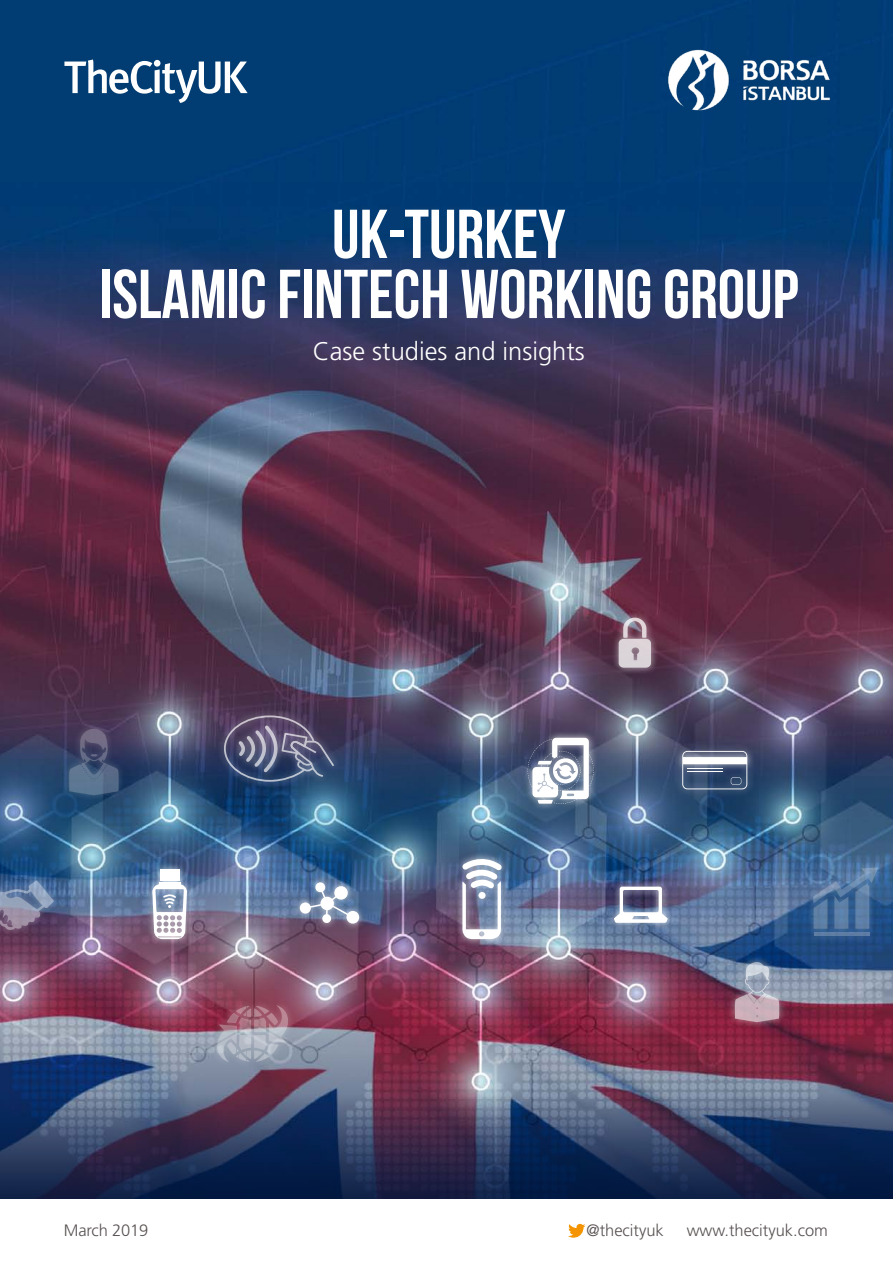
<style>
.page{position:relative;width:893px;height:1263px;background:#fff}
.page>*{position:absolute;margin:0;border:0;box-sizing:border-box;transform-origin:0 0}
.t1{font:69px/60px "Bebas Neue";color:#fff;text-align:center}
.t2{font:300 25.5px "Frutiger LT Std";color:#fff}
.t3{font:300 16.5px "Frutiger LT Std";color:#585251}
</style>
<div class="page">
<img style="left:0;top:0;width:893px;height:1089px">
<svg style="left:64px;top:60px;width:184px;height:43px"></svg>
<svg style="left:0;top:1089px;width:893px;height:110px;background:#2f395d"></svg>
<svg style="left:568px;top:1223px;width:17px;height:15px"></svg>
<img style="left:657px;top:42px;width:183px;height:79px">
<div style="left:216px;top:708px;width:124px;height:81px;background:#fff;opacity:.75"></div>
<svg style="left:223px;top:714px;width:113px;height:69px;background:#575878"></svg>
<div style="left:606px;top:879px;width:68px;height:51px;background:#fff;opacity:.75"></div>
<svg style="left:614px;top:887px;width:54px;height:36px"></svg>
<svg style="left:0;top:870px;width:61px;height:68px;background:#61698d"></svg>
<div style="left:611px;top:610px;width:47px;height:65px;background:#fff;opacity:.75"></div>
<svg style="left:619px;top:618px;width:32px;height:50px;background:#bbaab4"></svg>
<div style="left:145px;top:862px;width:49px;height:85px;background:#fff;opacity:.75"></div>
<div style="left:159px;top:882px;width:21px;height:5px;background:#fff"></div>
<div style="left:160px;top:870px;width:19px;height:11px;background:#fff"></div>
<svg style="left:152px;top:884px;width:35px;height:55px"></svg>
<div style="left:521px;top:730px;width:80px;height:81px;background:#fff;opacity:.75"></div>
<svg style="left:528px;top:738px;width:66px;height:66px"></svg>
<div style="left:674px;top:743px;width:81px;height:54px;background:#fff;opacity:.75"></div>
<svg style="left:682px;top:751px;width:65px;height:38px"></svg>
<hr style="left:687px;top:768px;width:36px;height:1px;background:#fff">
<hr style="left:687px;top:771px;width:36px;height:1px;background:#fff">
<div style="left:455px;top:851px;width:54px;height:96px;background:#fff;opacity:.75"></div>
<svg style="left:459px;top:856px;width:48px;height:83px"></svg>
<div style="left:478px;top:892px;width:8px;height:7px;background:#fff;border-radius:50%"></div>
<div style="left:805px;top:860px;width:80px;height:82px;background:#fff;opacity:.75"></div>
<svg style="left:813px;top:867px;width:65px;height:62px;background:#4f749f"></svg>
<hr style="left:814px;top:932px;width:55px;height:3px;background:#fff">
<div style="left:292px;top:875px;width:74px;height:55px;background:#fff;opacity:.75"></div>
<div style="left:315px;top:882px;width:10px;height:10px;background:#fff;border-radius:50%"></div>
<div style="left:300px;top:902px;width:11px;height:11px;background:#fff;border-radius:50%"></div>
<svg style="left:303px;top:887px;width:52px;height:33px"></svg>
<div style="left:322px;top:914px;width:9px;height:9px;background:#fff;border-radius:50%"></div>
<div style="left:346px;top:911px;width:13px;height:12px;background:#fff;border-radius:50%"></div>
<div style="left:209px;top:997px;width:86px;height:70px;background:#fff;opacity:.75"></div>
<svg style="left:216px;top:1005px;width:73px;height:57px;background:#a48d9c"></svg>
<div style="left:727px;top:954px;width:60px;height:75px;background:#fff;opacity:.75"></div>
<svg style="left:734px;top:962px;width:46px;height:60px;background:#a69fb0"></svg>
<div style="left:61px;top:721px;width:65px;height:81px;background:#fff;opacity:.75"></div>
<svg style="left:68px;top:727px;width:51px;height:68px;background:#4d5776"></svg>
<h1 class="t1" style="left:99px;top:203px;width:701px">UK-TURKEY<br>ISLAMIC FINTECH WORKING GROUP</h1>
<h2 class="t2" style="left:313px;top:336px;width:274px">Case studies and insights</h2>
<p class="t3" style="left:64px;top:1221px;width:86px">March 2019</p>
<p class="t3" style="left:586px;top:1221px;width:79px">@thecityuk</p>
<p class="t3" style="left:687px;top:1221px;width:143px">www.thecityuk.com</p>
</div>
